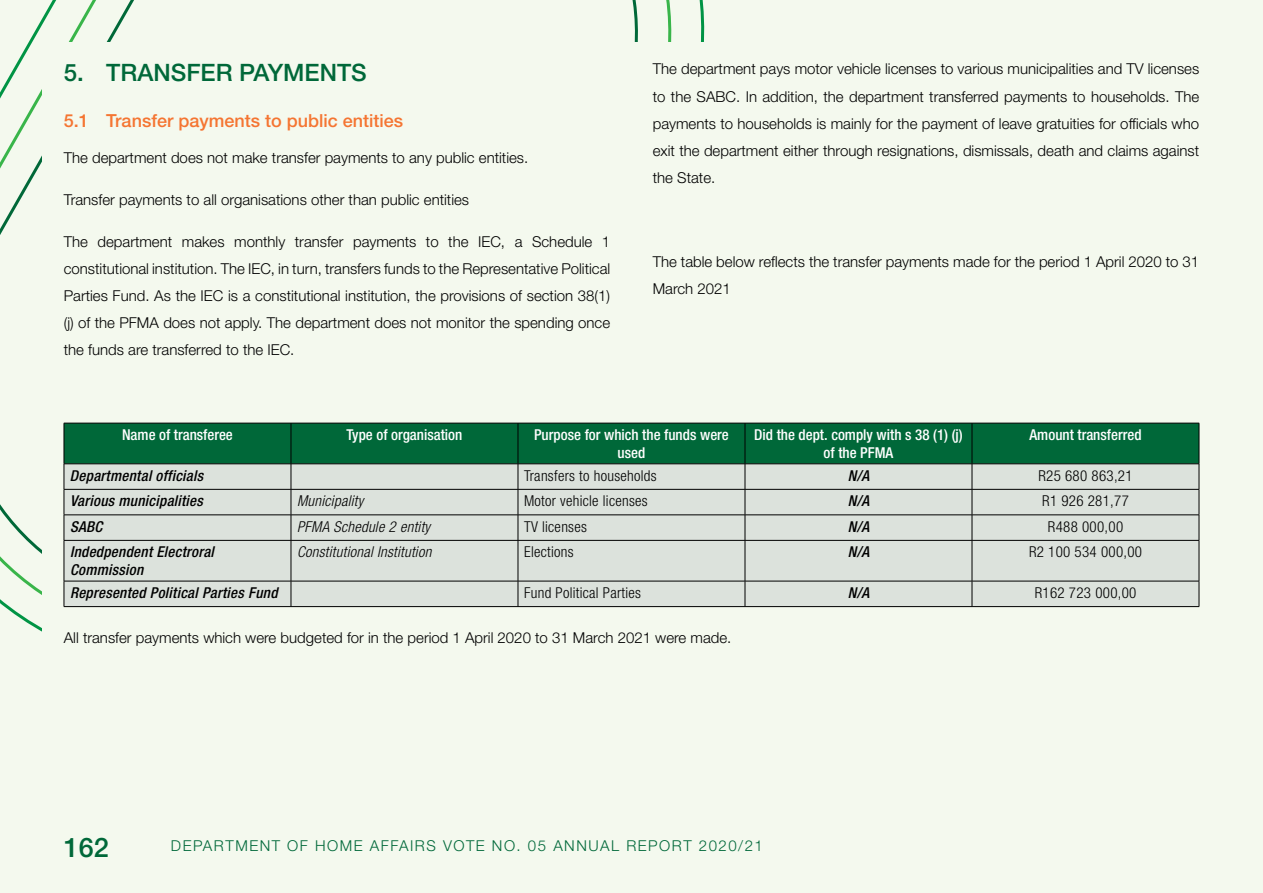
<style>
.page{position:relative;width:1263px;height:893px;background:#f4f9ee}
.page>*{position:absolute;margin:0;border:0;box-sizing:border-box;transform-origin:0 0}
.t1{font:500 27px "Helvetica Neue LT Std";color:#006839}
.t2{font:500 24px "Helvetica Neue LT Std";color:#006839}
.t3{font:500 18px "Helvetica Neue LT Std";color:#f47532}
.t4{font:300 15px/27px "Helvetica Neue LT Std";color:#000;text-align:justify}
.t5{font:300 condensed 15px "Helvetica Neue LT Std";letter-spacing:.02em;color:#000}
.t6{font:italic 500 condensed 15px/18px "Helvetica Neue LT Std";letter-spacing:.02em;color:#000}
.t7{font:500 condensed 15px/18px "Helvetica Neue LT Std";color:#fff;text-align:center}
.t8{font:italic 300 condensed 15px "Helvetica Neue LT Std";letter-spacing:.02em;color:#000}
.t9{font:300 15px "Helvetica Neue LT Std";letter-spacing:.1em;color:#006839}
</style>
<div class="page">
<svg style="left:0;top:0;width:638px;height:612px"></svg>
<div style="left:43px;top:43px;width:1220px;height:765px;background:#f4f9ee"></div>
<div style="left:65px;top:424px;width:1134px;height:40px;background:#006839"></div>
<div style="left:65px;top:465px;width:1134px;height:141px;background:#dce2dc"></div>
<hr style="left:64px;top:423px;width:227px;height:1px;background:#000">
<hr style="left:64px;top:423px;width:1px;height:41px;background:#000">
<hr style="left:291px;top:423px;width:227px;height:1px;background:#000">
<hr style="left:291px;top:423px;width:1px;height:41px;background:#000">
<hr style="left:518px;top:423px;width:227px;height:1px;background:#000">
<hr style="left:518px;top:423px;width:1px;height:41px;background:#000">
<hr style="left:745px;top:423px;width:227px;height:1px;background:#000">
<hr style="left:745px;top:423px;width:1px;height:41px;background:#000">
<hr style="left:972px;top:423px;width:227px;height:1px;background:#000">
<hr style="left:972px;top:423px;width:1px;height:41px;background:#000">
<hr style="left:1199px;top:423px;width:1px;height:41px;background:#000">
<hr style="left:64px;top:464px;width:227px;height:1px;background:#000">
<hr style="left:291px;top:464px;width:227px;height:1px;background:#000">
<hr style="left:518px;top:464px;width:227px;height:1px;background:#000">
<hr style="left:745px;top:464px;width:227px;height:1px;background:#000">
<hr style="left:972px;top:464px;width:227px;height:1px;background:#000">
<hr style="left:64px;top:489px;width:227px;height:1px;background:#000">
<hr style="left:291px;top:489px;width:227px;height:1px;background:#000">
<hr style="left:518px;top:489px;width:227px;height:1px;background:#000">
<hr style="left:745px;top:489px;width:227px;height:1px;background:#000">
<hr style="left:972px;top:489px;width:227px;height:1px;background:#000">
<hr style="left:64px;top:515px;width:227px;height:1px;background:#000">
<svg style="left:64px;top:464px;width:1px;height:76px"></svg>
<hr style="left:291px;top:515px;width:227px;height:1px;background:#000">
<svg style="left:291px;top:464px;width:1px;height:76px"></svg>
<hr style="left:518px;top:515px;width:227px;height:1px;background:#000">
<svg style="left:518px;top:464px;width:1px;height:76px"></svg>
<hr style="left:745px;top:515px;width:227px;height:1px;background:#000">
<svg style="left:745px;top:464px;width:1px;height:76px"></svg>
<hr style="left:972px;top:515px;width:227px;height:1px;background:#000">
<svg style="left:972px;top:464px;width:1px;height:76px"></svg>
<svg style="left:1199px;top:464px;width:1px;height:76px"></svg>
<hr style="left:64px;top:540px;width:227px;height:1px;background:#000">
<hr style="left:64px;top:541px;width:1px;height:40px;background:#000">
<hr style="left:291px;top:540px;width:227px;height:1px;background:#000">
<hr style="left:291px;top:541px;width:1px;height:40px;background:#000">
<hr style="left:518px;top:540px;width:227px;height:1px;background:#000">
<hr style="left:518px;top:541px;width:1px;height:40px;background:#000">
<hr style="left:745px;top:540px;width:227px;height:1px;background:#000">
<hr style="left:745px;top:541px;width:1px;height:40px;background:#000">
<hr style="left:972px;top:540px;width:227px;height:1px;background:#000">
<hr style="left:972px;top:541px;width:1px;height:40px;background:#000">
<hr style="left:1199px;top:541px;width:1px;height:40px;background:#000">
<hr style="left:64px;top:581px;width:227px;height:1px;background:#000">
<svg style="left:64px;top:581px;width:1px;height:25px"></svg>
<hr style="left:291px;top:581px;width:227px;height:1px;background:#000">
<svg style="left:291px;top:581px;width:1px;height:25px"></svg>
<hr style="left:518px;top:581px;width:227px;height:1px;background:#000">
<svg style="left:518px;top:581px;width:1px;height:25px"></svg>
<hr style="left:745px;top:581px;width:227px;height:1px;background:#000">
<svg style="left:745px;top:581px;width:1px;height:25px"></svg>
<hr style="left:972px;top:581px;width:227px;height:1px;background:#000">
<svg style="left:972px;top:581px;width:1px;height:25px"></svg>
<svg style="left:1199px;top:581px;width:1px;height:25px"></svg>
<hr style="left:64px;top:606px;width:227px;height:1px;background:#000">
<hr style="left:291px;top:606px;width:227px;height:1px;background:#000">
<hr style="left:518px;top:606px;width:227px;height:1px;background:#000">
<hr style="left:745px;top:606px;width:227px;height:1px;background:#000">
<hr style="left:972px;top:606px;width:227px;height:1px;background:#000">
<h2 class="t2" style="left:64px;top:58px;width:305px">5. TRANSFER PAYMENTS</h2>
<p class="t3" style="left:64px;top:110px;width:341px">5.1 Transfer payments to public entities</p>
<p class="t4" style="left:64px;top:143px;width:466px">The department does not make transfer payments to any public entities.</p>
<p class="t4" style="left:64px;top:185px;width:407px">Transfer payments to all organisations other than public entities</p>
<p class="t4" style="left:64px;top:227px;width:548px">The department makes monthly transfer payments to the IEC, a Schedule 1 constitutional institution. The IEC, in turn, transfers funds to the Representative Political Parties Fund. As the IEC is a constitutional institution, the provisions of section 38(1) (j) of the PFMA does not apply. The department does not monitor the spending once the funds are transferred to the IEC.</p>
<p class="t4" style="left:653px;top:55px;width:548px">The department pays motor vehicle licenses to various municipalities and TV licenses to the SABC. In addition, the department transferred payments to households. The payments to households is mainly for the payment of leave gratuities for officials who exit the department either through resignations, dismissals, death and claims against the State.</p>
<p class="t4" style="left:653px;top:247px;width:548px">The table below reflects the transfer payments made for the period 1 April 2020 to 31<br>March 2021</p>
<p class="t7" style="left:122px;top:425px;width:112px">Name of transferee</p>
<p class="t7" style="left:346px;top:425px;width:117px">Type of organisation</p>
<p class="t7" style="left:534px;top:425px;width:196px">Purpose for which the funds were used</p>
<p class="t7" style="left:754px;top:425px;width:210px">Did the dept. comply with s 38 (1) (j) of the PFMA</p>
<p class="t7" style="left:1029px;top:425px;width:114px">Amount transferred</p>
<p class="t6" style="left:70px;top:466px;width:135px">Departmental officials</p>
<p class="t5" style="left:524px;top:467px;width:134px">Transfers to households</p>
<p class="t6" style="left:848px;top:466px;width:23px">N/A</p>
<p class="t5" style="left:1038px;top:467px;width:96px">R25 680 863,21</p>
<p class="t6" style="left:70px;top:492px;width:134px">Various municipalities</p>
<p class="t8" style="left:297px;top:492px;width:68px">Municipality</p>
<p class="t5" style="left:524px;top:492px;width:125px">Motor vehicle licenses</p>
<p class="t6" style="left:848px;top:492px;width:23px">N/A</p>
<p class="t5" style="left:1042px;top:492px;width:88px">R1 926 281,77</p>
<p class="t6" style="left:70px;top:517px;width:34px">SABC</p>
<p class="t8" style="left:297px;top:518px;width:135px">PFMA Schedule 2 entity</p>
<p class="t5" style="left:524px;top:518px;width:64px">TV licenses</p>
<p class="t6" style="left:848px;top:517px;width:23px">N/A</p>
<p class="t5" style="left:1048px;top:518px;width:77px">R488 000,00</p>
<p class="t6" style="left:70px;top:543px;width:145px">Indedpendent Electroral<br>Commission</p>
<p class="t8" style="left:297px;top:543px;width:136px">Constitutional Institution</p>
<p class="t5" style="left:524px;top:543px;width:51px">Elections</p>
<p class="t6" style="left:848px;top:543px;width:23px">N/A</p>
<p class="t5" style="left:1029px;top:543px;width:115px">R2 100 534 000,00</p>
<p class="t6" style="left:70px;top:584px;width:209px">Represented Political Parties Fund</p>
<p class="t5" style="left:524px;top:584px;width:118px">Fund Political Parties</p>
<p class="t6" style="left:848px;top:584px;width:23px">N/A</p>
<p class="t5" style="left:1035px;top:584px;width:103px">R162 723 000,00</p>
<p class="t4" style="left:64px;top:624px;width:669px">All transfer payments which were budgeted for in the period 1 April 2020 to 31 March 2021 were made.</p>
<h1 class="t1" style="left:64px;top:831px;width:47px">162</h1>
<p class="t9" style="left:171px;top:837px;width:593px">DEPARTMENT OF HOME AFFAIRS VOTE NO. 05 ANNUAL REPORT 2020/21</p>
</div>
